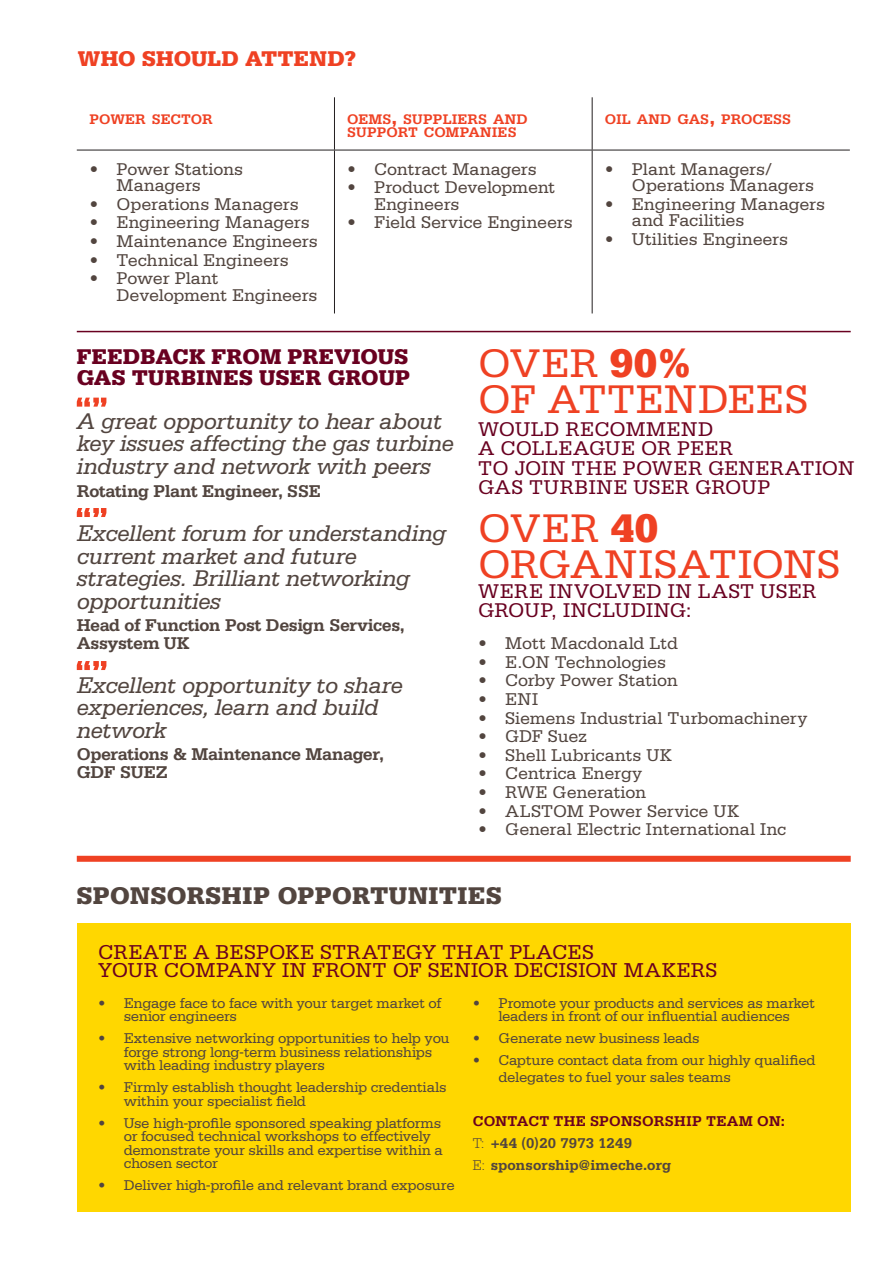
<style>
.page{position:relative;width:893px;height:1263px;background:#fff}
.page>*{position:absolute;margin:0;border:0;box-sizing:border-box;transform-origin:0 0}
.t1{font:42.15px/36.2px "Serifa Std";letter-spacing:.01em;color:#ef4123}
.t2{font:900 25.5px "Serifa Std";letter-spacing:.015em;color:#52453f}
.t3{font:italic 24px/22.5px "Serifa Std";letter-spacing:-.02em;color:#52453f}
.t4{font:900 22.5px/21px "Serifa Std";letter-spacing:.01em;color:#690020}
.t5{font:900 22.5px "Serifa Std";letter-spacing:.005em;color:#ef4123}
.t6{font:21.15px/18.1px "Serifa Std";letter-spacing:.01em;color:#690020}
.t7{font:21px/19.5px "Serifa Std";letter-spacing:.015em;color:#690020}
.t8{font:18px/16.5px "Serifa Std";letter-spacing:-.01em;color:#52453f}
.t9{font:700 18px/18px "Serifa Std";letter-spacing:-.02em;color:#52453f}
.t10{font:15px/13.5px "Serifa Std";letter-spacing:-.02em;color:#52453f}
.t11{font:700 15px/22px "Serifa Std";letter-spacing:.01em;color:#52453f}
.t12{font:700 14.7px/13.5px "Serifa Std";letter-spacing:.005em;color:#ef4123}
.s1{font-size:21px}
.s2{font-weight:900}
.s3{color:#690020}
.s4{font-weight:300}
</style>
<div class="page">
<div style="left:77px;top:924px;width:774px;height:288px;background:#ffd700"></div>
<div style="left:77px;top:856px;width:774px;height:6px;background:#ef4123"></div>
<hr style="left:77px;top:331px;width:774px;height:1px;background:#690020">
<hr style="left:334px;top:97px;width:1px;height:53px;background:#231f20">
<hr style="left:592px;top:97px;width:1px;height:53px;background:#231f20">
<hr style="left:77px;top:150px;width:257px;height:1px;background:#231f20">
<hr style="left:334px;top:150px;width:258px;height:1px;background:#231f20">
<hr style="left:334px;top:150px;width:1px;height:163px;background:#231f20">
<hr style="left:592px;top:150px;width:258px;height:1px;background:#231f20">
<hr style="left:592px;top:150px;width:1px;height:163px;background:#231f20">
<svg style="left:77px;top:398px;width:29px;height:9px"></svg>
<svg style="left:77px;top:508px;width:29px;height:9px"></svg>
<svg style="left:77px;top:661px;width:29px;height:9px"></svg>
<h3 class="t5" style="left:78px;top:45px;width:280px">WHO SHOULD ATTEND?</h3>
<p class="t12" style="left:90px;top:112px;width:125px">POWER SECTOR</p>
<p class="t12" style="left:347px;top:112px;width:182px">OEMS<span class="s1">,</span> SUPPLIERS AND<br>SUPPORT COMPANIES</p>
<p class="t12" style="left:605px;top:112px;width:188px">OIL AND GAS<span class="s1">,</span> PROCESS</p>
<p class="t8" style="left:117px;top:161px;width:128px;text-indent:-27px">• Power Stations<br>Managers</p>
<p class="t8" style="left:90px;top:196px;width:211px">• Operations Managers</p>
<p class="t8" style="left:90px;top:214px;width:222px">• Engineering Managers</p>
<p class="t8" style="left:90px;top:233px;width:230px">• Maintenance Engineers</p>
<p class="t8" style="left:90px;top:252px;width:201px">• Technical Engineers</p>
<p class="t8" style="left:117px;top:270px;width:203px;text-indent:-27px">• Power Plant<br>Development Engineers</p>
<p class="t8" style="left:347px;top:161px;width:191px">• Contract Managers</p>
<p class="t8" style="left:374px;top:179px;width:183px;text-indent:-27px">• Product Development<br>Engineers</p>
<p class="t8" style="left:347px;top:214px;width:227px">• Field Service Engineers</p>
<p class="t8" style="left:632px;top:161px;width:184px;text-indent:-27px">• Plant Managers/<br>Operations Managers</p>
<p class="t8" style="left:632px;top:196px;width:195px;text-indent:-27px">• Engineering Managers and Facilities</p>
<p class="t8" style="left:605px;top:231px;width:185px">• Utilities Engineers</p>
<h3 class="t4" style="left:77px;top:346px;width:301px;text-indent:64px">BACK FROM PREVIOUS<br>GAS TURBINES</h3>
<h3 class="t4" style="left:77px;top:346px;width:32px">FEED</h3>
<h3 class="t4" style="left:259px;top:367px;width:16px">USE</h3>
<h3 class="t4" style="left:305px;top:367px;width:106px">R GROUP</h3>
<h3 class="t3" style="left:77px;top:410px;width:378px">A great opportunity to hear about key issues affecting the gas turbine industry and network with peers</h3>
<p class="t9" style="left:77px;top:482px;width:223px">Rotating Plant Engineer, SSE</p>
<h3 class="t3" style="left:77px;top:522px;width:371px">Excellent forum for understanding current market and future strategies. Brilliant networking opportunities</h3>
<p class="t9" style="left:77px;top:616px;width:330px">Head of Function Post Design Services,<br>Assystem UK</p>
<h3 class="t3" style="left:77px;top:674px;width:327px">Excellent opportunity to share experiences, learn and build network</h3>
<p class="t9" style="left:77px;top:745px;width:309px">Operations &amp; Maintenance Manager,<br>GDF SUEZ</p>
<h1 class="t1" style="left:478px;top:346px;width:332px">Over <span class="s2">90%<br></span>of attendees</h1>
<h3 class="t7" style="left:478px;top:420px;width:378px">would recommend<br>a colleague or peer<br>to join the Power Generation<br>Gas Turbine User Group</h3>
<h1 class="t1" style="left:478px;top:511px;width:364px">Over <span class="s2">40 </span>organisations</h1>
<h3 class="t7" style="left:478px;top:581px;width:339px">were involved in last user group, including:</h3>
<p class="t8" style="left:478px;top:635px;width:201px">• Mott Macdonald Ltd</p>
<p class="t8" style="left:478px;top:654px;width:189px">• E.ON Technologies</p>
<p class="t8" style="left:478px;top:672px;width:201px">• Corby Power Station</p>
<p class="t8" style="left:478px;top:691px;width:39px">• ENI</p>
<p class="t8" style="left:478px;top:710px;width:331px">• Siemens Industrial Turbomachinery</p>
<p class="t8" style="left:478px;top:728px;width:111px">• GDF Suez</p>
<p class="t8" style="left:478px;top:747px;width:195px">• Shell Lubricants UK</p>
<p class="t8" style="left:478px;top:765px;width:166px">• Centrica Energy</p>
<p class="t8" style="left:478px;top:784px;width:169px">• RWE Generation</p>
<p class="t8" style="left:478px;top:803px;width:262px">• ALSTOM Power Service UK</p>
<p class="t8" style="left:478px;top:821px;width:310px">• General Electric International Inc</p>
<h2 class="t2" style="left:77px;top:880px;width:54px">SPONSO</h2>
<h2 class="t2" style="left:187px;top:880px;width:204px">RSHIP OPPORTUN</h2>
<h2 class="t2" style="left:428px;top:880px;width:57px">ITIES</h2>
<h3 class="t6" style="left:98px;top:943px;width:621px">Create a bespoke strategy that places<br>your company in front of senior decision makers</h3>
<p class="t10" style="left:124px;top:996px;width:319px;text-indent:-26px">• Engage face to face with your target market of senior engineers</p>
<p class="t10" style="left:124px;top:1032px;width:327px;text-indent:-26px">• Extensive networking opportunities to help you forge strong long-term business relationships with leading industry players</p>
<p class="t10" style="left:124px;top:1081px;width:324px;text-indent:-26px">• Firmly establish thought leadership credentials within your specialist field</p>
<p class="t10" style="left:124px;top:1116px;width:321px;text-indent:-26px">• Use high-profile sponsored speaking platforms or focused technical workshops to effectively demonstrate your skills and expertise within a chosen sector</p>
<p class="t10" style="left:98px;top:1179px;width:358px">• Deliver high-profile and relevant brand exposure</p>
<p class="t10" style="left:473px;top:996px;width:344px;text-align:center">• Promote your products and services as market leaders in front of our influential audiences</p>
<p class="t10" style="left:473px;top:1032px;width:228px">• Generate new business leads</p>
<p class="t10" style="left:498px;top:1052px;width:319px;line-height:16.5px;text-indent:-26px">• Capture contact data from our highly qualified delegates to fuel your sales teams</p>
<p class="t11" style="left:473px;top:1110px;width:314px"><span class="s3">Contact the sponsorship team on:<br></span><span class="s4">T:</span> +44 (0)20 7973 1249<br><span class="s4">E:</span> sponsorship@imeche.org</p>
</div>
